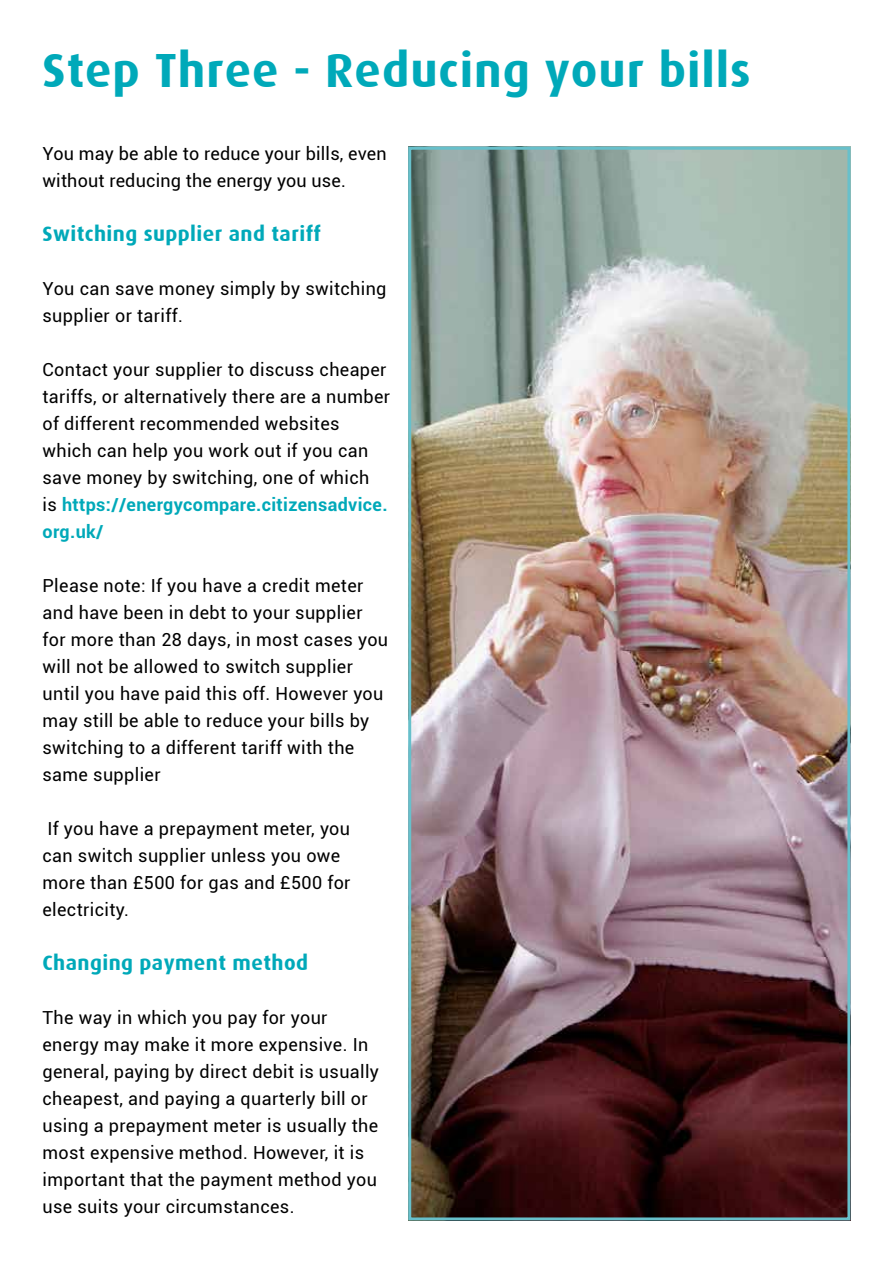
<style>
.page{position:relative;width:893px;height:1263px;background:#fff}
.page>*{position:absolute;margin:0;border:0;box-sizing:border-box;transform-origin:0 0}
.t1{font:700 48px "Dax";letter-spacing:.02em;color:#00a9b9}
.t2{font:700 21px "Dax";letter-spacing:.02em;color:#00a9b9}
.t3{font:18px/27px "Roboto";letter-spacing:.02em;color:#000}
.s1{font-weight:700;color:#00a9b9}
</style>
<div class="page">
<img style="left:412px;top:151px;width:434px;height:1065px">
<div style="left:408px;top:147px;width:442px;height:1073px;border:3px solid #67c0cb"></div>
<h1 class="t1" style="left:43px;top:43px;width:710px">Step Three - Reducing your bills</h1>
<p class="t3" style="left:43px;top:140px;width:346px">You may be able to reduce your bills, even without reducing the energy you use.</p>
<p class="t2" style="left:43px;top:222px;width:280px">Switching supplier and tariff</p>
<p class="t3" style="left:43px;top:275px;width:346px">You can save money simply by switching supplier or tariff.</p>
<p class="t3" style="left:43px;top:356px;width:349px">Contact your supplier to discuss cheaper tariffs, or alternatively there are a number of different recommended websites which can help you work out if you can save money by switching, one of which<br>is <span class="s1">https://energycompare.citizensadvice. org.uk/</span></p>
<p class="t3" style="left:43px;top:572px;width:347px">Please note: If you have a credit meter and have been in debt to your supplier for more than 28 days, in most cases you will not be allowed to switch supplier until you have paid this off. However you may still be able to reduce your bills by switching to a different tariff with the same supplier</p>
<p class="t3" style="left:43px;top:815px;width:310px">If you have a prepayment meter, you can switch supplier unless you owe more than £500 for gas and £500 for electricity.</p>
<p class="t2" style="left:43px;top:951px;width:267px">Changing payment method</p>
<p class="t3" style="left:43px;top:1004px;width:338px">The way in which you pay for your energy may make it more expensive. In general, paying by direct debit is usually cheapest, and paying a quarterly bill or using a prepayment meter is usually the most expensive method. However, it is important that the payment method you use suits your circumstances.</p>
</div>
